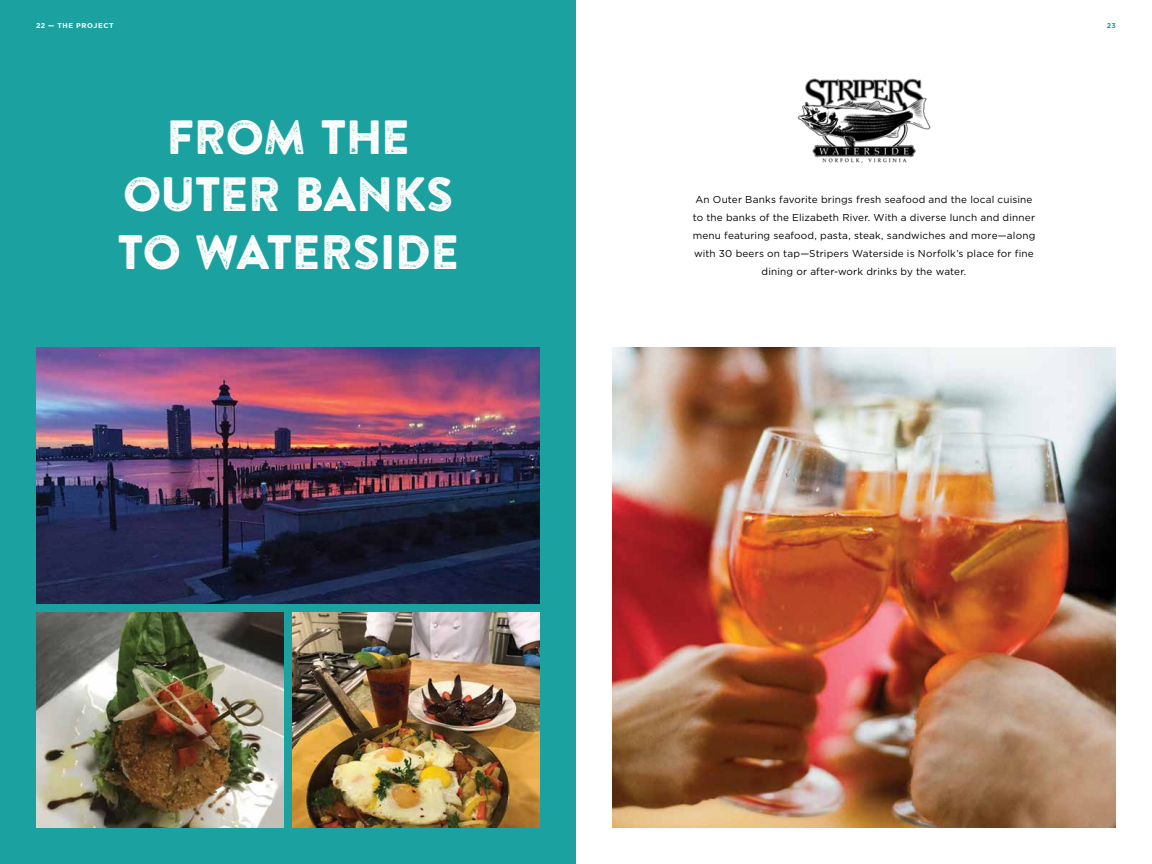
<style>
.page{position:relative;width:1152px;height:864px;background:#fff}
.page>*{position:absolute;margin:0;border:0;box-sizing:border-box;transform-origin:0 0}
.t1{font:48px/57.6px "Brandon Printed Two";letter-spacing:-.045em;color:#fff;text-align:center}
.t2{font:10px/18px "Gotham";letter-spacing:.015em;color:#000;text-align:center}
.t3{font:700 7px "Gotham";letter-spacing:.085em;color:#fff}
.t4{font:700 7px "Gotham";color:#1ca1a1}
</style>
<div class="page">
<div style="left:0;top:0;width:576px;height:864px;background:#1ca1a1"></div>
<img style="left:36px;top:347px;width:504px;height:256px">
<img style="left:36px;top:612px;width:248px;height:216px">
<img style="left:292px;top:612px;width:248px;height:216px">
<img style="left:612px;top:347px;width:504px;height:481px">
<img style="left:797px;top:78px;width:134px;height:85px">
<p class="t3" style="left:36px;top:21px;width:79px">22 — THE PROJECT</p>
<p class="t4" style="left:1107px;top:21px;width:11px">23</p>
<h1 class="t1" style="left:116px;top:107px;width:345px">FROM THE<br>OUTER BANKS<br>TO WATERSIDE</h1>
<p class="t2" style="left:693px;top:190px;width:344px">An Outer Banks favorite brings fresh seafood and the local cuisine to the banks of the Elizabeth River. With a diverse lunch and dinner menu featuring seafood, pasta, steak, sandwiches and more—along with 30 beers on tap—Stripers Waterside is Norfolk’s place for fine dining or after-work drinks by the water.</p>
</div>
